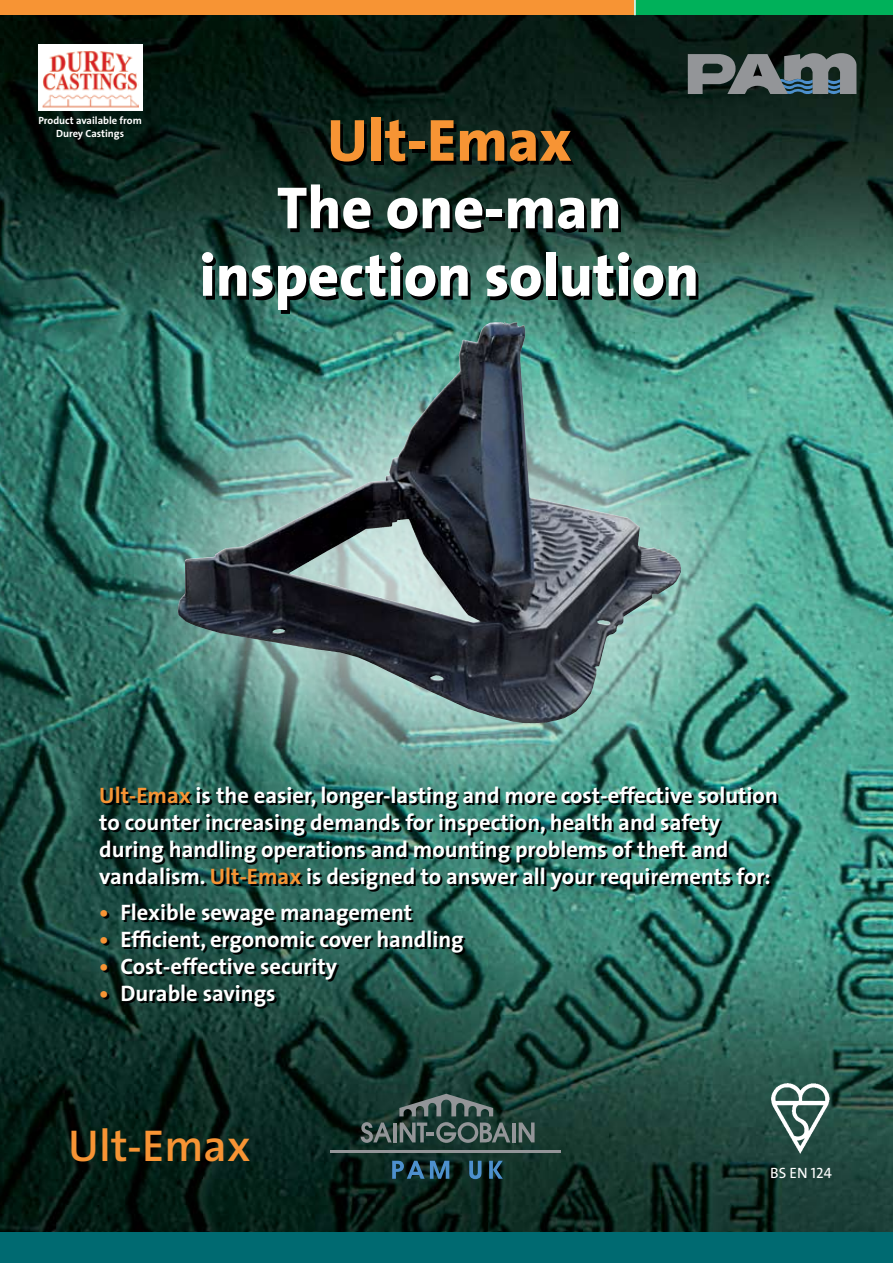
<style>
.page{position:relative;width:893px;height:1263px;background:#fff}
.page>*{position:absolute;margin:0;border:0;box-sizing:border-box;transform-origin:0 0}
.t1{font:800 60px/67.5px "The Sans";color:#fff;text-align:center}
.t2{font:800 60px "The Sans";color:#f79434}
.t3{font:600 44.85px "The Sans";color:#f79434}
.t4{font:700 22.5px/27px "The Sans";color:#fff}
.t5{font:15px "The Sans B5 Plain";color:#fff}
.t6{font:700 10.5px/12.6px "The Sans";color:#fff;text-align:center}
.s1{color:#f79434}
.s2{font-family:"The Sans Caps"}
</style>
<div class="page">
<img style="left:0;top:15px;width:893px;height:1217px">
<div style="left:0;top:0;width:636px;height:15px;background:#f79434"></div>
<div style="left:635px;top:0;width:258px;height:15px;background:#00b15a"></div>
<svg style="left:634px;top:0;width:2px;height:15px"></svg>
<img style="left:770px;top:1082px;width:60px;height:73px">
<svg style="left:688px;top:53px;width:168px;height:41px;background:#697376"></svg>
<div style="left:0;top:1232px;width:893px;height:31px;background:#006a71"></div>
<img style="left:123px;top:354px;width:645px;height:444px;border-radius:50%">
<img style="left:506px;top:322px;width:123px;height:197px">
<hr style="left:331px;top:1150px;width:230px;height:3px;background:#939598">
<svg style="left:361px;top:1122px;width:31px;height:21px"></svg>
<hr style="left:393px;top:1122px;width:4px;height:20px;background:#939598">
<hr style="left:512px;top:1122px;width:4px;height:20px;background:#939598">
<svg style="left:399px;top:1094px;width:94px;height:22px;background:#455854"></svg>
<svg style="left:400px;top:1122px;width:110px;height:21px;background:#4c5f5b"></svg>
<svg style="left:519px;top:1122px;width:16px;height:20px"></svg>
<svg style="left:392px;top:1161px;width:57px;height:18px"></svg>
<svg style="left:469px;top:1161px;width:12px;height:18px"></svg>
<svg style="left:489px;top:1161px;width:14px;height:18px"></svg>
<div style="left:38px;top:44px;width:105px;height:67px;background:#fff"></div>
<img style="left:43px;top:51px;width:96px;height:57px">
<p class="t6" style="left:38px;top:114px;width:105px">Product available from<br>Durey Castings</p>
<h1 class="t2" style="left:327px;top:90px;width:246px">Ult-Emax</h1>
<h1 class="t1" style="left:199px;top:173px;width:501px">The one-man inspection solution</h1>
<p class="t4" style="left:99px;top:781px;width:680px"><span class="s1">Ult-Emax</span> is the easier, longer-lasting and more cost-effective solution to counter increasing demands for inspection, health and safety during handling operations and mounting problems of theft and vandalism. <span class="s1">Ult-Emax</span> is designed to answer all your requirements for:</p>
<p class="t4" style="left:99px;top:898px;width:314px"><span class="s1">•</span> Flexible sewage management</p>
<p class="t4" style="left:99px;top:925px;width:366px"><span class="s1">•</span> Efficient, ergonomic cover handling</p>
<p class="t4" style="left:99px;top:952px;width:240px"><span class="s1">•</span> Cost-effective security</p>
<p class="t4" style="left:99px;top:979px;width:178px"><span class="s1">•</span> Durable savings</p>
<h2 class="t3" style="left:68px;top:1108px;width:184px">Ult-Emax</h2>
<p class="t5" style="left:770px;top:1165px;width:63px">BS EN <span class="s2">124</span></p>
</div>
